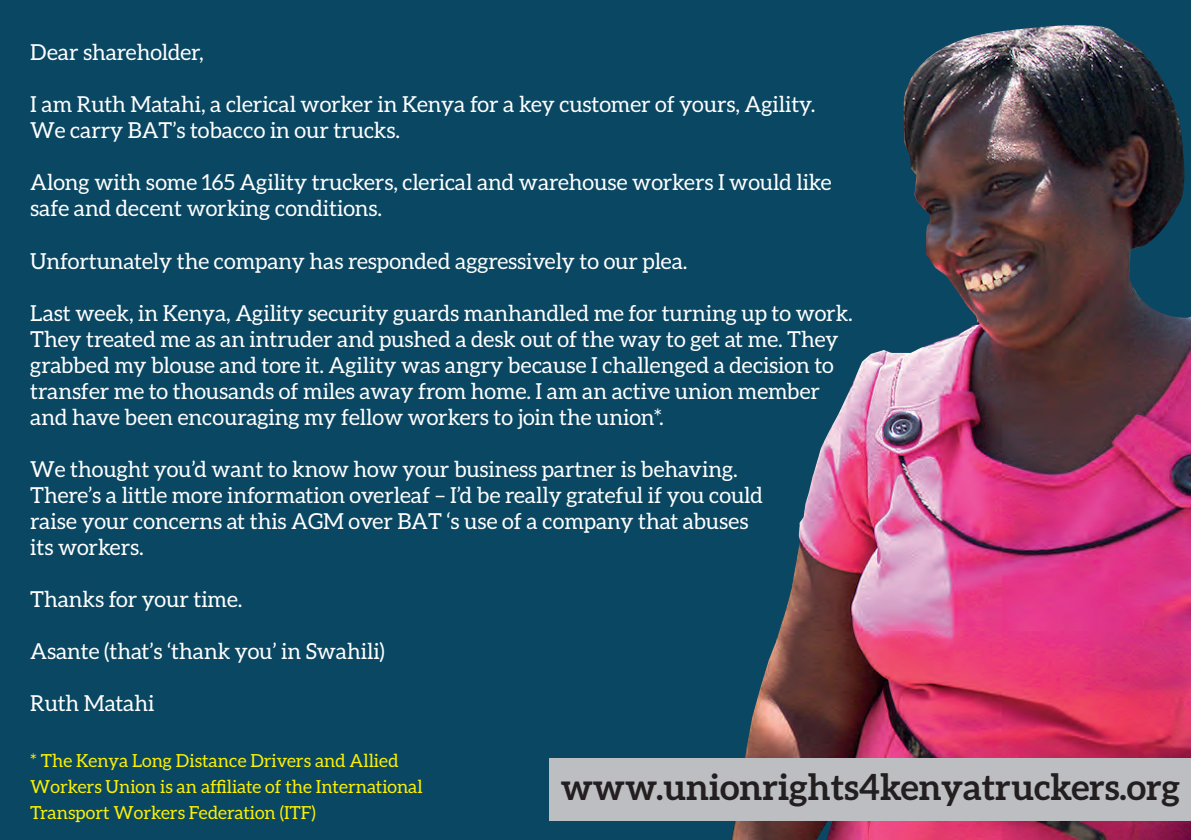
<style>
.page{position:relative;width:1191px;height:840px;background:#fff}
.page>*{position:absolute;margin:0;border:0;box-sizing:border-box;transform-origin:0 0}
.t1{font:700 36px "Aleo";color:#231f20}
.t2{font:22px/26px "Aleo";letter-spacing:-.005em;color:#fff}
.t3{font:18px/26px "Aleo";color:#fff101}
</style>
<div class="page">
<div style="left:0;top:0;width:1191px;height:839px;background:#094763"></div>
<img style="left:731px;top:25px;width:460px;height:814px">
<div style="left:549px;top:758px;width:642px;height:62px;background:#bdbec1"></div>
<p class="t2" style="left:30px;top:39px;width:175px">Dear shareholder,</p>
<p class="t2" style="left:30px;top:91px;width:786px">I am Ruth Matahi, a clerical worker in Kenya for a key customer of yours, Agility.<br>We carry BAT’s tobacco in our trucks.</p>
<p class="t2" style="left:30px;top:169px;width:803px">Along with some 165 Agility truckers, clerical and warehouse workers I would like safe and decent working conditions.</p>
<p class="t2" style="left:30px;top:247px;width:659px">Unfortunately the company has responded aggressively to our plea.</p>
<p class="t2" style="left:30px;top:299px;width:824px">Last week, in Kenya, Agility security guards manhandled me for turning up to work.<br>They treated me as an intruder and pushed a desk out of the way to get at me. They grabbed my blouse and tore it. Agility was angry because I challenged a decision to transfer me to thousands of miles away from home. I am an active union member and have been encouraging my fellow workers to join the union*.</p>
<p class="t2" style="left:30px;top:455px;width:734px">We thought you’d want to know how your business partner is behaving.<br>There’s a little more information overleaf – I’d be really grateful if you could raise your concerns at this AGM over BAT ‘s use of a company that abuses its workers.</p>
<p class="t2" style="left:30px;top:585px;width:214px">Thanks for your time.</p>
<p class="t2" style="left:30px;top:637px;width:356px">Asante (that’s ‘thank you’ in Swahili)</p>
<p class="t2" style="left:30px;top:689px;width:126px">Ruth Matahi</p>
<p class="t3" style="left:30px;top:746px;width:394px">* The Kenya Long Distance Drivers and Allied<br>Workers Union is an affiliate of the International<br>Transport Workers Federation (ITF)</p>
<h1 class="t1" style="left:561px;top:765px;width:621px">www.unionrights4kenyatruckers.org</h1>
</div>
